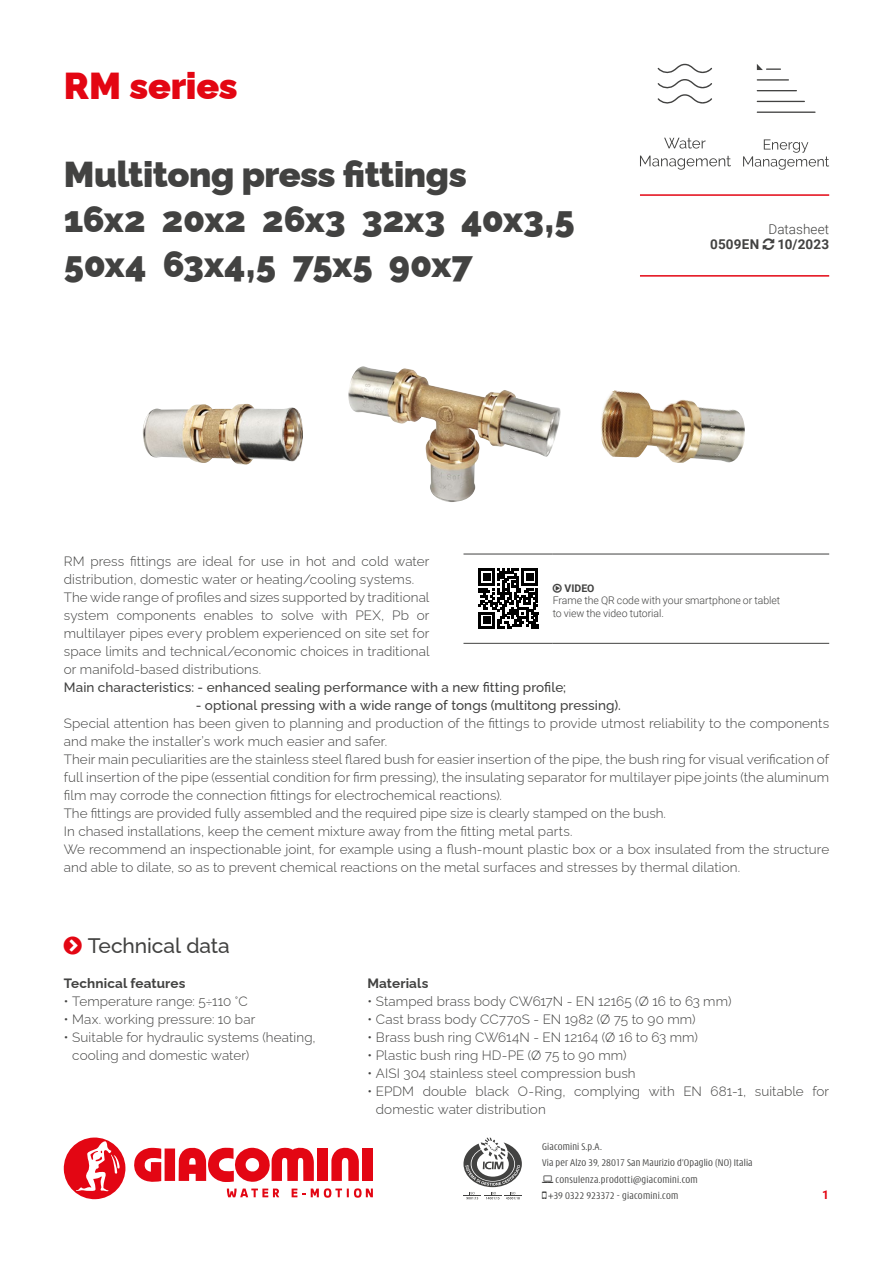
<style>
.page{position:relative;width:893px;height:1263px;background:#fff}
.page>*{position:absolute;margin:0;border:0;box-sizing:border-box;transform-origin:0 0}
.t1{font:900 37.5px "Raleway";letter-spacing:-.005em;color:#e30613}
.t2{font:900 36px/45px "Raleway";letter-spacing:-.015em;color:#424241}
.t3{font:500 21px "Raleway";letter-spacing:-.005em;color:#424241}
.t4{font:300 13.5px/18px "Raleway";letter-spacing:.01em;color:#424241}
.t5{font:500 13.5px "Raleway";letter-spacing:.01em;color:#424241}
.t6{font:700 13.5px "Raleway";letter-spacing:.01em;color:#424241}
.t7{font:700 13.5px "Roboto";letter-spacing:.015em;color:#424241}
.t8{font:300 13.5px "Roboto";letter-spacing:.005em;color:#424241}
.t9{font:700 12px "Roboto";color:#e30613}
.t10{font:300 condensed 10.5px "Modena";letter-spacing:.02em;color:#424241}
.t11{font:300 10.5px/12.6px "Roboto";letter-spacing:-.005em;color:#424241}
.t12{font:700 10.5px "Roboto";letter-spacing:.005em;color:#424241}
</style>
<div class="page">
<svg style="left:134px;top:1148px;width:27px;height:34px"></svg>
<div style="left:165px;top:1148px;width:10px;height:33px;background:#e30613"></div>
<div style="left:317px;top:1148px;width:11px;height:33px;background:#e30613"></div>
<svg style="left:331px;top:1147px;width:28px;height:34px"></svg>
<div style="left:362px;top:1148px;width:11px;height:33px;background:#e30613"></div>
<svg style="left:179px;top:1147px;width:135px;height:35px"></svg>
<svg style="left:292px;top:1188px;width:13px;height:9px"></svg>
<svg style="left:311px;top:1188px;width:62px;height:10px"></svg>
<svg style="left:227px;top:1188px;width:52px;height:9px"></svg>
<svg style="left:64px;top:1137px;width:62px;height:62px"></svg>
<svg style="left:463px;top:1137px;width:59px;height:62px"></svg>
<svg style="left:757px;top:64px;width:59px;height:49px"></svg>
<svg style="left:743px;top:139px;width:86px;height:31px"></svg>
<svg style="left:658px;top:64px;width:54px;height:40px"></svg>
<svg style="left:664px;top:138px;width:42px;height:11px"></svg>
<svg style="left:640px;top:156px;width:91px;height:14px"></svg>
<hr style="left:640px;top:194px;width:189px;height:2px;background:#e30613">
<hr style="left:640px;top:275px;width:189px;height:2px;background:#e30613">
<img style="left:143px;top:404px;width:160px;height:60px">
<img style="left:348px;top:366px;width:213px;height:136px">
<img style="left:601px;top:390px;width:144px;height:73px">
<hr style="left:463px;top:554px;width:90px;height:1px;background:#424241">
<hr style="left:553px;top:554px;width:276px;height:1px;background:#424241">
<hr style="left:463px;top:643px;width:90px;height:1px;background:#424241">
<hr style="left:553px;top:643px;width:276px;height:1px;background:#424241">
<svg style="left:478px;top:569px;width:60px;height:60px"></svg>
<h1 class="t1" style="left:64px;top:56px;width:175px">RM series</h1>
<h2 class="t2" style="left:64px;top:147px;width:512px">Multitong press fittings<br>16x2 20x2 26x3 32x3 40x3,5<br>50x4 63x4,5 75x5 90x7</h2>
<p class="t8" style="left:768px;top:220px;width:62px">Datasheet</p>
<p class="t7" style="left:710px;top:235px;width:51px">0509EN</p>
<p class="t7" style="left:778px;top:235px;width:53px">10/2023</p>
<p class="t4" style="left:64px;top:551px;width:367px">RM press fittings are ideal for use in hot and cold water distribution, domestic water or heating/cooling systems.<br>The wide range of profiles and sizes supported by traditional system components enables to solve with PEX, Pb or multilayer pipes every problem experienced on site set for space limits and technical/economic choices in traditional or manifold-based distributions.</p>
<p class="t5" style="left:64px;top:677px;width:504px">Main characteristics: - enhanced sealing performance with a new fitting profile;</p>
<p class="t5" style="left:196px;top:695px;width:427px">- optional pressing with a wide range of tongs (multitong pressing).</p>
<p class="t4" style="left:64px;top:713px;width:767px">Special attention has been given to planning and production of the fittings to provide utmost reliability to the components and make the installer’s work much easier and safer.<br>Their main peculiarities are the stainless steel flared bush for easier insertion of the pipe, the bush ring for visual verification of full insertion of the pipe (essential condition for firm pressing), the insulating separator for multilayer pipe joints (the aluminum film may corrode the connection fittings for electrochemical reactions).<br>The fittings are provided fully assembled and the required pipe size is clearly stamped on the bush.<br>In chased installations, keep the cement mixture away from the fitting metal parts.<br>We recommend an inspectionable joint, for example using a flush-mount plastic box or a box insulated from the structure and able to dilate, so as to prevent chemical reactions on the metal surfaces and stresses by thermal dilation.</p>
<p class="t12" style="left:564px;top:580px;width:32px">VIDEO</p>
<p class="t11" style="left:553px;top:594px;width:229px">Frame the QR code with your smartphone or tablet to view the video tutorial.</p>
<h3 class="t3" style="left:88px;top:928px;width:144px">Technical data</h3>
<p class="t6" style="left:64px;top:972px;width:123px">Technical features</p>
<p class="t4" style="left:64px;top:991px;width:185px">• Temperature range: 5÷110 °C</p>
<p class="t4" style="left:64px;top:1009px;width:193px">• Max. working pressure: 10 bar</p>
<p class="t4" style="left:72px;top:1027px;width:245px;text-indent:-9px">• Suitable for hydraulic systems (heating, cooling and domestic water)</p>
<p class="t6" style="left:367px;top:972px;width:63px">Materials</p>
<p class="t4" style="left:367px;top:991px;width:366px">• Stamped brass body CW617N - EN 12165 (Ø 16 to 63 mm)</p>
<p class="t4" style="left:367px;top:1009px;width:330px">• Cast brass body CC770S - EN 1982 (Ø 75 to 90 mm)</p>
<p class="t4" style="left:367px;top:1027px;width:332px">• Brass bush ring CW614N - EN 12164 (Ø 16 to 63 mm)</p>
<p class="t4" style="left:367px;top:1045px;width:261px">• Plastic bush ring HD-PE (Ø 75 to 90 mm)</p>
<p class="t4" style="left:367px;top:1063px;width:270px">• AISI 304 stainless steel compression bush</p>
<p class="t4" style="left:376px;top:1081px;width:455px;text-indent:-9px">• EPDM double black O-Ring, complying with EN 681-1, suitable for domestic water distribution</p>
<p class="t10" style="left:542px;top:1141px;width:61px">Giacomini S.p.A.</p>
<p class="t10" style="left:542px;top:1158px;width:212px">Via per Alzo 39, 28017 San Maurizio d’Opaglio (NO) Italia</p>
<p class="t10" style="left:556px;top:1174px;width:144px">consulenza.prodotti@giacomini.com</p>
<p class="t10" style="left:549px;top:1191px;width:131px">+39 0322 923372 - giacomini.com</p>
<p class="t9" style="left:822px;top:1186px;width:8px">1</p>
</div>
